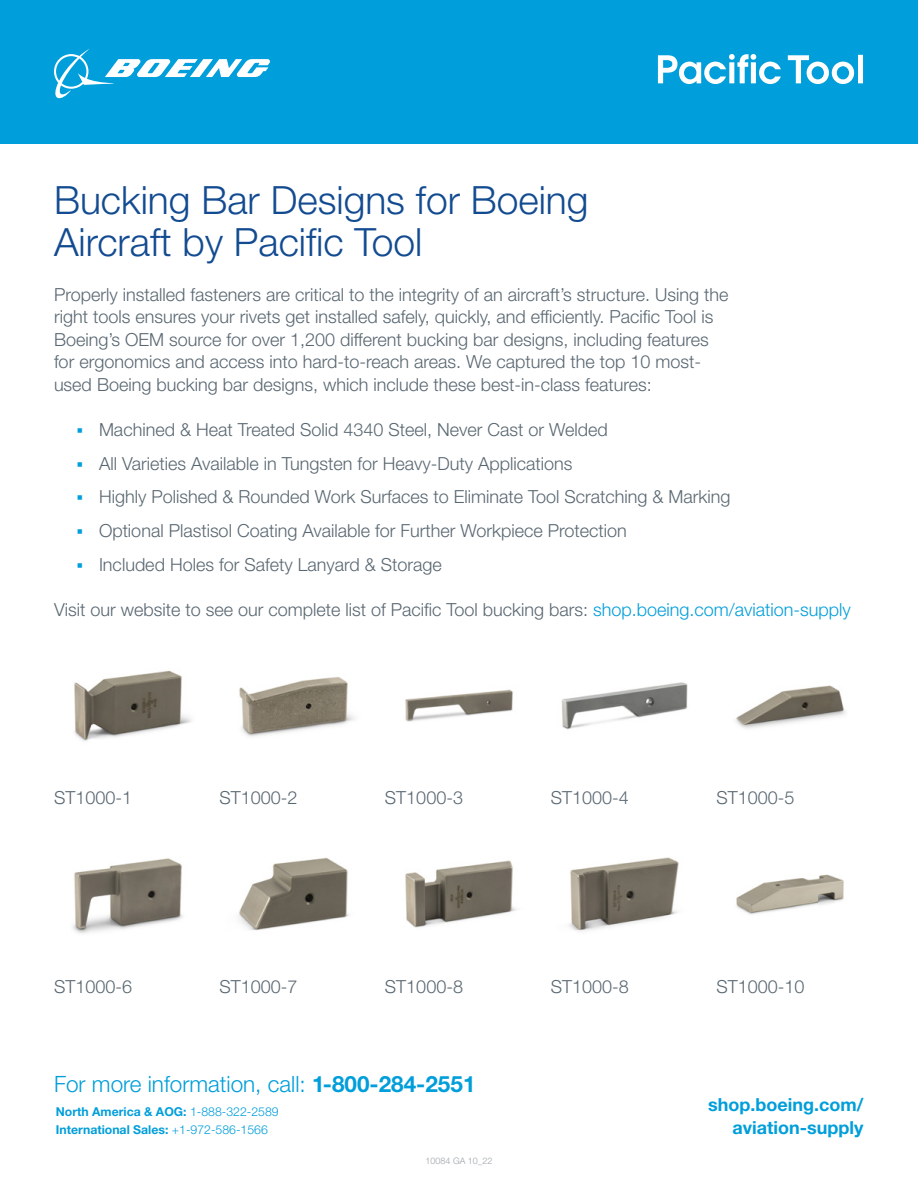
<style>
.page{position:relative;width:918px;height:1188px;background:#fff}
.page>*{position:absolute;margin:0;border:0;box-sizing:border-box;transform-origin:0 0}
.Header_1{font:300 39px/42px "Helvetica Neue LT Std";color:#134b91}
.t1{font:300 22.5px "Helvetica Neue LT Std";color:#009eda}
.Body{font:300 18px/22.5px "Helvetica Neue LT Std";color:#596771}
.t2{font:700 18px/23.4px "Helvetica Neue LT Std";color:#009eda;text-align:right}
.t3{font:700 12.3px/17.5px "Helvetica Neue LT Std";color:#009eda}
.Footer_Copy{font:300 9px "Helvetica Neue LT Std";color:#9da4a8}
.s1{color:#009eda}
.s2{font-weight:700}
.s3{font-weight:300}
</style>
<div class="page">
<div style="left:0;top:0;width:918px;height:144px;background:#009eda"></div>
<svg style="left:54px;top:49px;width:216px;height:50px"></svg>
<svg style="left:658px;top:54px;width:205px;height:30px"></svg>
<img style="left:74px;top:670px;width:118px;height:72px">
<img style="left:239px;top:677px;width:116px;height:60px">
<img style="left:405px;top:689px;width:108px;height:33px">
<img style="left:561px;top:682px;width:127px;height:48px">
<img style="left:735px;top:685px;width:111px;height:44px">
<img style="left:73px;top:858px;width:110px;height:76px">
<img style="left:238px;top:857px;width:111px;height:74px">
<img style="left:405px;top:860px;width:112px;height:68px">
<img style="left:569px;top:857px;width:110px;height:75px">
<img style="left:736px;top:874px;width:108px;height:41px">
<p class="Header_1" style="left:54px;top:178px;width:536px">Bucking Bar Designs for Boeing<br>Aircraft by Pacific Tool</p>
<p class="Body" style="left:54px;top:283px;width:676px">Properly installed fasteners are critical to the integrity of an aircraft’s structure. Using the right tools ensures your rivets get installed safely, quickly, and efficiently. Pacific Tool is Boeing’s OEM source for over 1,200 different bucking bar designs, including features for ergonomics and access into hard-to-reach areas. We captured the top 10 most&shy;used Boeing bucking bar designs, which include these best-in-class features:</p>
<p class="Body" style="left:76px;top:418px;width:533px"><span class="s1">▪</span> Machined &amp; Heat Treated Solid 4340 Steel, Never Cast or Welded</p>
<p class="Body" style="left:76px;top:452px;width:497px"><span class="s1">▪</span> All Varieties Available in Tungsten for Heavy-Duty Applications</p>
<p class="Body" style="left:76px;top:485px;width:656px"><span class="s1">▪</span> Highly Polished &amp; Rounded Work Surfaces to Eliminate Tool Scratching &amp; Marking</p>
<p class="Body" style="left:76px;top:519px;width:552px"><span class="s1">▪</span> Optional Plastisol Coating Available for Further Workpiece Protection</p>
<p class="Body" style="left:76px;top:553px;width:367px"><span class="s1">▪</span> Included Holes for Safety Lanyard &amp; Storage</p>
<p class="Body" style="left:54px;top:598px;width:798px">Visit our website to see our complete list of Pacific Tool bucking bars: <span class="s1">shop.boeing.com/aviation-supply</span></p>
<p class="Body" style="left:54px;top:786px;width:80px">ST1000-1</p>
<p class="Body" style="left:220px;top:786px;width:80px">ST1000-2</p>
<p class="Body" style="left:385px;top:786px;width:80px">ST1000-3</p>
<p class="Body" style="left:551px;top:786px;width:80px">ST1000-4</p>
<p class="Body" style="left:716px;top:786px;width:80px">ST1000-5</p>
<p class="Body" style="left:54px;top:975px;width:80px">ST1000-6</p>
<p class="Body" style="left:220px;top:975px;width:80px">ST1000-7</p>
<p class="Body" style="left:385px;top:975px;width:80px">ST1000-8</p>
<p class="Body" style="left:551px;top:975px;width:80px">ST1000-8</p>
<p class="Body" style="left:716px;top:975px;width:90px">ST1000-10</p>
<p class="t1" style="left:54px;top:1070px;width:423px">For more information, call: <span class="s2">1-800-284-2551</span></p>
<p class="t3" style="left:56px;top:1103px;width:224px">North America &amp; AOG: <span class="s3">1-888-322-2589<br></span>International Sales: <span class="s3">+1-972-586-1566</span></p>
<p class="Footer_Copy" style="left:426px;top:1156px;width:68px">10084 GA 10_22</p>
<p class="t2" style="left:708px;top:1092px;width:157px">shop.boeing.com/ aviation-supply</p>
</div>
